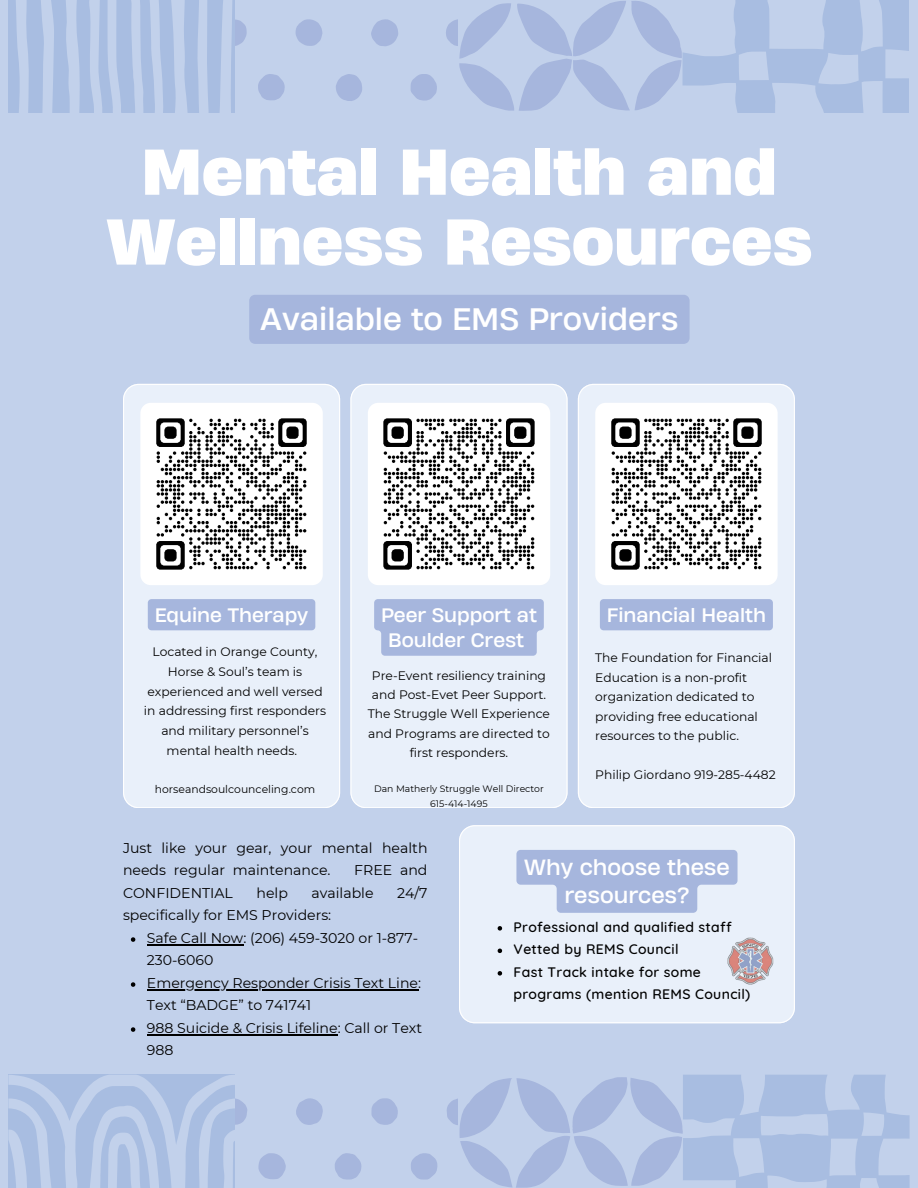
<style>
.page{position:relative;width:918px;height:1188px;background:#c2d1eb}
.page>*{position:absolute;margin:0;border:0;box-sizing:border-box;transform-origin:0 0}
.t1{font:700 60.75px/69.9px "Heading Now 76";color:#fff;text-align:center}
.t2{font:29.25px "Heading Now 74";color:#fff}
.t3{font:20.7px/28.2px "Heading Now 74";color:#fff;text-align:center}
.t4{font:18.3px/25.3px "Heading Now 74";color:#fff;text-align:center}
.t5{font:14.1px/22.5px "Montserrat";color:#000}
.t6{font:500 13.95px/22.5px "Quicksand";letter-spacing:.025em;color:#000}
.t7{font:12.3px/19.8px "Montserrat";color:#000;text-align:center}
.t8{font:10.8px "Montserrat";color:#000}
.t9{font:9.3px/14.7px "Montserrat";color:#000;text-align:center}
</style>
<div class="page">
<svg style="left:258px;top:1153px;width:28px;height:26px"></svg>
<svg style="left:371px;top:1098px;width:27px;height:27px"></svg>
<svg style="left:296px;top:1098px;width:27px;height:27px"></svg>
<svg style="left:411px;top:1153px;width:26px;height:27px"></svg>
<svg style="left:335px;top:1153px;width:26px;height:27px"></svg>
<svg style="left:8px;top:1075px;width:239px;height:113px"></svg>
<svg style="left:447px;top:1075px;width:462px;height:113px"></svg>
<svg style="left:336px;top:74px;width:26px;height:27px"></svg>
<svg style="left:410px;top:74px;width:27px;height:27px"></svg>
<svg style="left:296px;top:19px;width:26px;height:27px"></svg>
<svg style="left:371px;top:19px;width:27px;height:27px"></svg>
<svg style="left:258px;top:74px;width:27px;height:26px"></svg>
<svg style="left:8px;top:0;width:239px;height:113px"></svg>
<svg style="left:446px;top:0;width:463px;height:113px"></svg>
<div style="left:123px;top:384px;width:217px;height:424px;background:#e9f0fa"></div>
<img style="left:140px;top:403px;width:183px;height:182px;border-radius:10px">
<div style="left:350px;top:384px;width:218px;height:424px;background:#e9f0fa"></div>
<img style="left:368px;top:403px;width:182px;height:182px;border-radius:10px">
<div style="left:578px;top:384px;width:217px;height:424px;background:#e9f0fa"></div>
<img style="left:595px;top:403px;width:183px;height:182px;border-radius:10px">
<div style="left:459px;top:825px;width:336px;height:198px;background:#e9f0fa"></div>
<img style="left:715px;top:930px;width:74px;height:64px">
<div style="left:249px;top:295px;width:441px;height:49px;background:#a6b6dd"></div>
<div style="left:148px;top:599px;width:167px;height:31px;background:#a6b6dd;border-radius:4px"></div>
<div style="left:374px;top:599px;width:170px;height:57px;background:#a6b6dd"></div>
<div style="left:600px;top:599px;width:173px;height:31px;background:#a6b6dd;border-radius:4px"></div>
<svg style="left:131px;top:937px;width:4px;height:5px"></svg>
<hr style="left:147px;top:944px;width:96px;height:1px;background:#000">
<svg style="left:131px;top:982px;width:4px;height:5px"></svg>
<hr style="left:147px;top:989px;width:271px;height:1px;background:#000">
<svg style="left:131px;top:1027px;width:4px;height:5px"></svg>
<hr style="left:147px;top:1034px;width:191px;height:1px;background:#000">
<svg style="left:516px;top:850px;width:222px;height:63px;background:#b1bfe1"></svg>
<svg style="left:498px;top:926px;width:4px;height:5px"></svg>
<svg style="left:498px;top:949px;width:4px;height:4px"></svg>
<svg style="left:498px;top:971px;width:4px;height:5px"></svg>
<p class="t1" style="left:106px;top:136px;width:708px">Mental Health and<br>Wellness Resources</p>
<h1 class="t2" style="left:260px;top:299px;width:420px">Available to EMS Providers</h1>
<h4 class="t4" style="left:155px;top:602px;width:155px">Equine Therapy</h4>
<h6 class="t4" style="left:381px;top:602px;width:157px">Peer Support at<br>Boulder Crest</h6>
<p class="t4" style="left:607px;top:602px;width:161px">Financial Health</p>
<h2 class="t7" style="left:144px;top:642px;width:184px">Located in Orange County,<br>Horse &amp; Soul’s team is experienced and well versed in addressing first responders and military personnel’s mental health needs.</h2>
<p class="t8" style="left:155px;top:782px;width:162px">horseandsoulcounceling.com</p>
<p class="t7" style="left:595px;top:648px;width:178px;text-align:left">The Foundation for Financial<br>Education is a non-profit organization dedicated to providing free educational resources to the public.</p>
<p class="t7" style="left:595px;top:765px;width:182px">Philip Giordano 919-285-4482</p>
<h4 class="t7" style="left:368px;top:666px;width:184px;line-height:19.4px">Pre-Event resiliency training and Post-Evet Peer Support.<br>The Struggle Well Experience and Programs are directed to first responders.</h4>
<h6 class="t9" style="left:374px;top:781px;width:171px">Dan Matherly Struggle Well Director<br>615-414-1495</h6>
<p class="t5" style="left:123px;top:837px;width:306px">Just like your gear, your mental health needs regular maintenance.</p>
<p class="t5" style="left:354px;top:859px;width:75px">FREE and</p>
<p class="t5" style="left:123px;top:882px;width:111px">CONFIDENTIAL</p>
<p class="t5" style="left:257px;top:882px;width:33px">help</p>
<p class="t5" style="left:312px;top:882px;width:64px">available</p>
<p class="t5" style="left:397px;top:882px;width:32px">24/7</p>
<p class="t5" style="left:123px;top:904px;width:210px">specifically for EMS Providers:</p>
<h4 class="t5" style="left:147px;top:927px;width:273px">Safe Call Now: (206) 459-3020 or 1-877-<br>230-6060</h4>
<h6 class="t5" style="left:147px;top:972px;width:276px">Emergency Responder Crisis Text Line:<br>Text “BADGE” to 741741</h6>
<h6 class="t5" style="left:147px;top:1017px;width:277px">988 Suicide &amp; Crisis Lifeline: Call or Text<br>988</h6>
<h3 class="t3" style="left:524px;top:853px;width:207px">Why choose these resources?</h3>
<p class="t6" style="left:514px;top:915px;width:219px">Professional and qualified staff</p>
<p class="t6" style="left:514px;top:938px;width:166px">Vetted by REMS Council</p>
<p class="t6" style="left:514px;top:960px;width:238px">Fast Track intake for some programs (mention REMS Council)</p>
</div>
